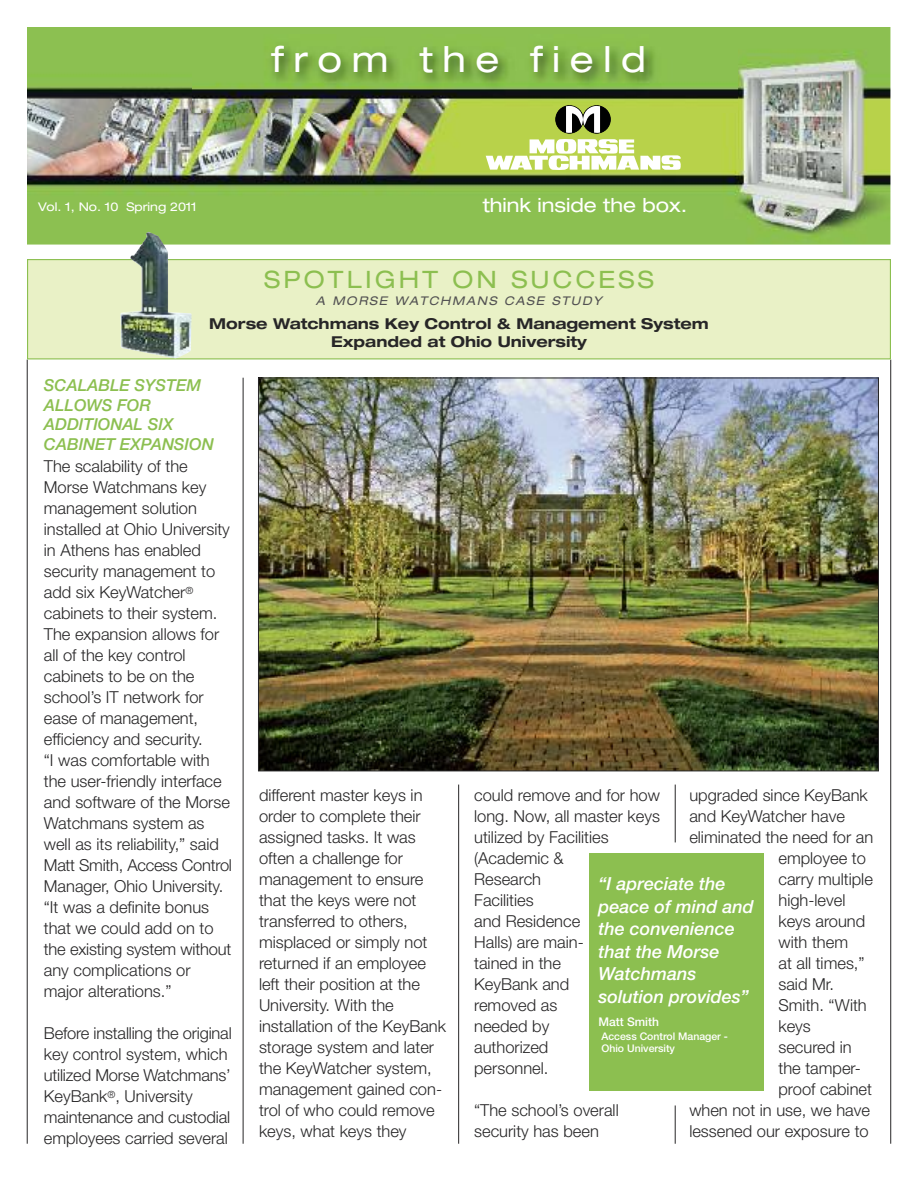
<style>
.page{position:relative;width:918px;height:1188px;background:#fff}
.page>*{position:absolute;margin:0;border:0;box-sizing:border-box;transform-origin:0 0}
.t1{font:expanded 36px "Helvetica Neue";letter-spacing:.265em;color:#fff}
.t2{font:expanded 24px "Helvetica Neue";letter-spacing:.135em;color:#8cbf50}
.t3{font:expanded 19.5px "Helvetica Neue";color:#fff}
.t4{font:italic 500 18px/22.5px "Helvetica Neue";color:#fff}
.t5{font:300 16.5px/21px "Helvetica Neue";color:#272627}
.t6{font:italic 500 16.5px/19.5px "Helvetica Neue";color:#8cbf50}
.t7{font:700 expanded 15px/18px "Helvetica Neue";color:#272627;text-align:center}
.t8{font:italic expanded 12px "Helvetica Neue";letter-spacing:.14em;color:#525152}
.t9{font:expanded 12px "Helvetica Neue";color:#fff}
.t10{font:500 12px "Helvetica Neue";color:#fff}
.t11{font:500 10.5px/12px "Helvetica Neue";color:#fff}
</style>
<div class="page">
<hr style="left:675px;top:785px;width:1px;height:57px;background:#272627">
<hr style="left:675px;top:1105px;width:1px;height:39px;background:#272627">
<img style="left:27px;top:27px;width:863px;height:218px">
<img style="left:193px;top:35px;width:544px;height:78px">
<svg style="left:582px;top:105px;width:29px;height:29px"></svg>
<svg style="left:555px;top:105px;width:29px;height:29px"></svg>
<div style="left:583px;top:106px;width:27px;height:27px;background:#000101;border-radius:50%"></div>
<div style="left:583px;top:106px;width:27px;height:27px;border:1px solid #000101;border-radius:50%"></div>
<div style="left:556px;top:106px;width:27px;height:27px;background:#000101;border-radius:50%"></div>
<div style="left:556px;top:106px;width:27px;height:27px;border:1px solid #000101;border-radius:50%"></div>
<svg style="left:566px;top:105px;width:34px;height:28px"></svg>
<svg style="left:486px;top:139px;width:195px;height:31px"></svg>
<hr style="left:27px;top:360px;width:1px;height:784px;background:#272627">
<hr style="left:458px;top:785px;width:1px;height:359px;background:#272627">
<hr style="left:243px;top:378px;width:1px;height:766px;background:#272627">
<hr style="left:890px;top:360px;width:1px;height:784px;background:#272627">
<div style="left:28px;top:260px;width:862px;height:98px;background:#e9f1c6"></div>
<div style="left:27px;top:259px;width:864px;height:100px;border:1px solid #8cbf50"></div>
<img style="left:260px;top:380px;width:617px;height:389px">
<div style="left:589px;top:853px;width:174px;height:237px;background:#8cbf50"></div>
<img style="left:120px;top:232px;width:72px;height:126px">
<h1 class="t1" style="left:272px;top:47px;width:375px">from the field</h1>
<p class="t9" style="left:38px;top:203px;width:160px">Vol. 1, No. 10 Spring 2011</p>
<p class="t3" style="left:483px;top:198px;width:206px">think inside the box.</p>
<h2 class="t2" style="left:264px;top:271px;width:391px">SPOTLIGHT ON SUCCESS</h2>
<p class="t8" style="left:316px;top:296px;width:287px">A MORSE WATCHMANS CASE STUDY</p>
<p class="t7" style="left:209px;top:316px;width:501px">Morse Watchmans Key Control &amp; Management System<br>Expanded at Ohio University</p>
<p class="t6" style="left:44px;top:377px;width:171px">SCALABLE SYSTEM<br>ALLOWS FOR<br>ADDITIONAL SIX<br>CABINET EXPANSION</p>
<p class="t5" style="left:44px;top:456px;width:190px">The scalability of the<br>Morse Watchmans key management solution installed at Ohio University in Athens has enabled security management to add six KeyWatcher<sup>® </sup>cabinets to their system.<br>The expansion allows for all of the key control cabinets to be on the school’s IT network for ease of management, efficiency and security.<br>“I was comfortable with the user-friendly interface and software of the Morse<br>Watchmans system as well as its reliability,” said<br>Matt Smith, Access Control<br>Manager, Ohio University. “It was a definite bonus that we could add on to the existing system without any complications or major alterations.”</p>
<p class="t5" style="left:44px;top:1023px;width:189px">Before installing the original key control system, which utilized Morse Watchmans’<br>KeyBank<sup>®</sup>, University maintenance and custodial employees carried several</p>
<p class="t5" style="left:259px;top:784px;width:189px">different master keys in order to complete their assigned tasks. It was often a challenge for management to ensure that the keys were not transferred to others, misplaced or simply not returned if an employee left their position at the<br>University. With the installation of the KeyBank storage system and later the KeyWatcher system, management gained con&shy;trol of who could remove keys, what keys they</p>
<p class="t5" style="left:474px;top:784px;width:187px">could remove and for how long. Now, all master keys utilized by Facilities (Academic &amp;<br>Research<br>Facilities<br>and Residence<br>Halls) are main-<br>tained in the<br>KeyBank and<br>removed as<br>needed by<br>authorized<br>personnel.</p>
<p class="t5" style="left:689px;top:784px;width:180px">upgraded since KeyBank</p>
<p class="t5" style="left:689px;top:805px;width:157px">and KeyWatcher have</p>
<p class="t5" style="left:689px;top:826px;width:185px">eliminated the need for an</p>
<p class="t5" style="left:778px;top:847px;width:89px">employee to</p>
<p class="t5" style="left:778px;top:868px;width:96px">carry multiple</p>
<p class="t5" style="left:778px;top:889px;width:68px">high-level</p>
<p class="t5" style="left:778px;top:910px;width:88px">keys around</p>
<p class="t5" style="left:778px;top:931px;width:71px">with them</p>
<p class="t5" style="left:778px;top:952px;width:88px">at all times,”</p>
<p class="t5" style="left:778px;top:973px;width:57px">said Mr.</p>
<p class="t5" style="left:778px;top:994px;width:90px">Smith. “With</p>
<p class="t5" style="left:778px;top:1015px;width:34px">keys</p>
<p class="t5" style="left:778px;top:1036px;width:75px">secured in</p>
<p class="t5" style="left:778px;top:1057px;width:84px">the tamper-</p>
<p class="t5" style="left:778px;top:1078px;width:95px">proof cabinet</p>
<p class="t5" style="left:689px;top:1099px;width:182px">when not in use, we have</p>
<p class="t5" style="left:689px;top:1120px;width:181px">lessened our exposure to</p>
<p class="t4" style="left:598px;top:874px;width:157px">“I apreciate the peace of mind and the convenience that the Morse<br>Watchmans solution provides”</p>
<p class="t10" style="left:598px;top:1018px;width:62px">Matt Smith</p>
<p class="t11" style="left:601px;top:1031px;width:128px">Access Control Manager -<br>Ohio University</p>
<p class="t5" style="left:474px;top:1099px;width:146px">“The school’s overall security has been</p>
</div>
